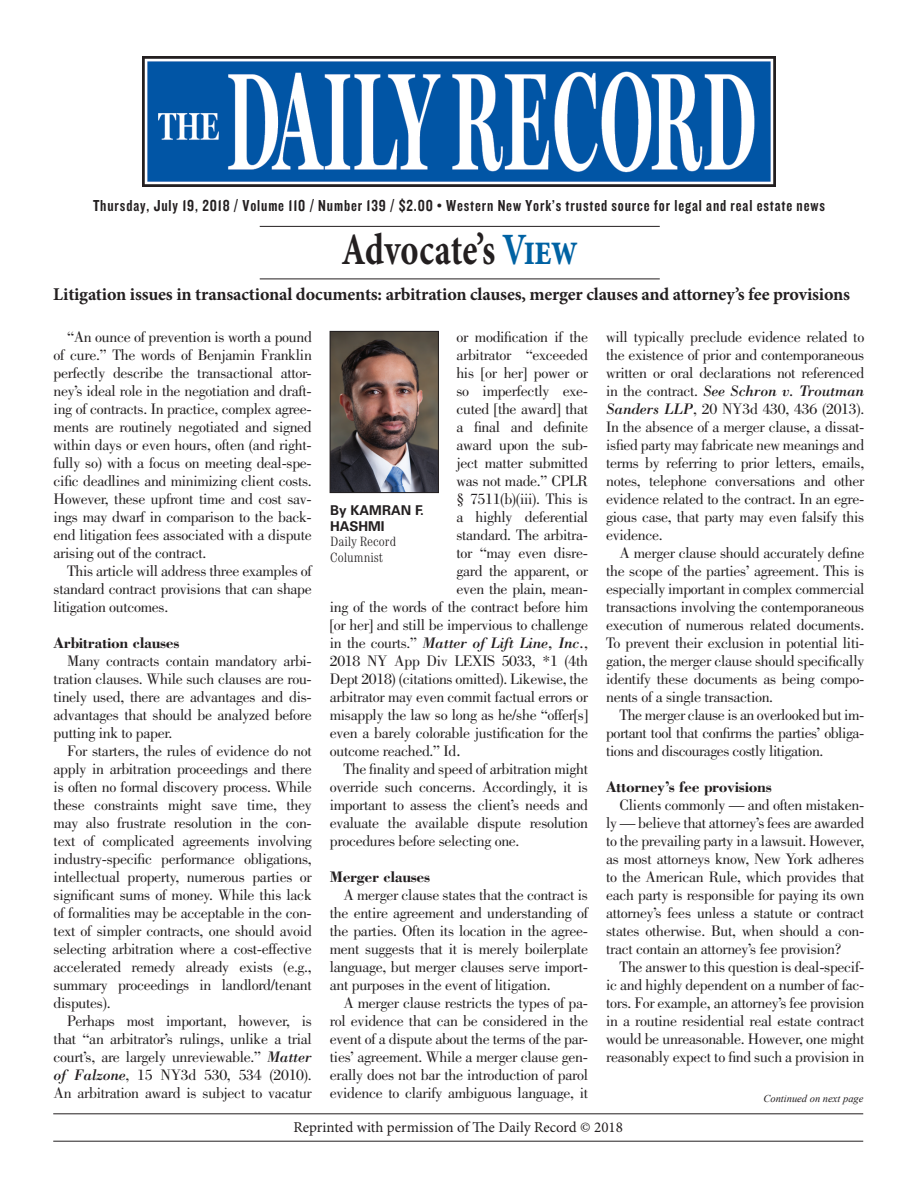
<style>
.page{position:relative;width:918px;height:1188px;background:#fff}
.page>*{position:absolute;margin:0;border:0;box-sizing:border-box;transform-origin:0 0}
.t1{font:700 44.85px "Minion Pro";letter-spacing:-.005em;color:#231f20;scale:.77 1}
.Headline{font:700 18px "Minion Pro";letter-spacing:-.01em;color:#231f20}
.New_p1_text_beneath{font:16.5px "Knockout 49 Liteweight";letter-spacing:.055em;color:#231f20}
.Body_copy{font:15.75px/18px "Bodoni Std";letter-spacing:-.02em;color:#231f20;text-align:justify}
.Body_copy-2{font:700 15.75px "Bodoni Std";letter-spacing:-.02em;color:#231f20}
.Body_copy-3{font:italic 15.75px "Bodoni Std";letter-spacing:-.02em;color:#231f20}
.t2{font:15px "Minion Pro";color:#231f20}
.Byline_name{font:300 condensed 13.5px/15.8px "Century Std";color:#231f20}
.Byline_name-2{font:700 13.5px/15.8px "Univers LT Std";color:#231f20}
.t3{font:italic 10.5px "Times New Roman";color:#231f20}
.s1{color:#0062a3}
.s2{font-style:italic}
.s3{font-style:normal}
</style>
<div class="page">
<img style="left:143px;top:56px;width:633px;height:130px">
<hr style="left:260px;top:279px;width:400px;height:1px;background:#231f20">
<hr style="left:260px;top:226px;width:400px;height:1px;background:#231f20">
<img style="left:332px;top:333px;width:105px;height:158px">
<div style="left:330px;top:331px;width:109px;height:162px;border:1px solid #231f20"></div>
<hr style="left:53px;top:1114px;width:810px;height:1px;background:#231f20">
<hr style="left:53px;top:1141px;width:810px;height:1px;background:#231f20">
<p class="New_p1_text_beneath" style="left:93px;top:197px;width:734px">Thursday, July 19, 2018 / Volume 110 / Number 139 / $2.00 • Western New York’s trusted source for legal and real estate news</p>
<p class="t1" style="left:341px;top:218px;width:309px">Advocate’s <span class="s1">View</span></p>
<p class="Headline" style="left:53px;top:281px;width:798px">Litigation issues in transactional documents: arbitration clauses, merger clauses and attorney’s fee provisions</p>
<p class="Body_copy" style="left:54px;top:328px;width:260px;text-indent:14px">“An ounce of prevention is worth a pound of cure.” The words of Benjamin Franklin perfectly describe the transactional attor&shy;ney’s ideal role in the negotiation and draft&shy;ing of contracts. In practice, complex agree&shy;ments are routinely negotiated and signed within days or even hours, often (and right&shy;fully so) with a focus on meeting deal-spe&shy;cific deadlines and minimizing client costs.<br>However, these upfront time and cost sav&shy;ings may dwarf in comparison to the back&shy;end litigation fees associated with a dispute arising out of the contract.</p>
<p class="Body_copy" style="left:54px;top:562px;width:260px;text-indent:14px">This article will address three examples of standard contract provisions that can shape litigation outcomes.</p>
<p class="Body_copy-2" style="left:54px;top:633px;width:128px">Arbitration clauses</p>
<p class="Body_copy" style="left:54px;top:652px;width:260px;text-indent:14px">Many contracts contain mandatory arbi&shy;tration clauses. While such clauses are rou&shy;tinely used, there are advantages and dis&shy;advantages that should be analyzed before putting ink to paper.</p>
<p class="Body_copy" style="left:54px;top:742px;width:260px;text-indent:14px">For starters, the rules of evidence do not apply in arbitration proceedings and there is often no formal discovery process. While these constraints might save time, they may also frustrate resolution in the con&shy;text of complicated agreements involving industry-specific performance obligations, intellectual property, numerous parties or significant sums of money. While this lack of formalities may be acceptable in the con&shy;text of simpler contracts, one should avoid selecting arbitration where a cost-effective accelerated remedy already exists (e.g., summary proceedings in landlord/tenant disputes).</p>
<p class="Body_copy" style="left:54px;top:1012px;width:260px;text-indent:14px">Perhaps most important, however, is that “an arbitrator’s rulings, unlike a trial court’s, are largely unreviewable.” <span class="s2">Matter of Falzone</span>, 15 NY3d 530, 534 (2010).<br>An arbitration award is subject to vacatur</p>
<p class="Body_copy" style="left:456px;top:328px;width:133px">or modification if the</p>
<p class="Body_copy" style="left:456px;top:346px;width:133px">arbitrator “exceeded</p>
<p class="Body_copy" style="left:456px;top:364px;width:133px">his [or her] power or</p>
<p class="Body_copy" style="left:456px;top:382px;width:133px">so imperfectly exe-</p>
<p class="Body_copy" style="left:456px;top:400px;width:133px">cuted [the award] that</p>
<p class="Body_copy" style="left:456px;top:418px;width:133px">a final and definite</p>
<p class="Body_copy" style="left:456px;top:436px;width:133px">award upon the sub-</p>
<p class="Body_copy" style="left:456px;top:454px;width:133px">ject matter submitted</p>
<p class="Body_copy" style="left:456px;top:472px;width:133px">was not made.” CPLR</p>
<p class="Body_copy" style="left:456px;top:490px;width:133px">§ 7511(b)(iii). This is</p>
<p class="Body_copy" style="left:456px;top:508px;width:133px">a highly deferential</p>
<p class="Body_copy" style="left:456px;top:526px;width:133px">standard. The arbitra-</p>
<p class="Body_copy" style="left:456px;top:544px;width:133px">tor “may even disre-</p>
<p class="Body_copy" style="left:456px;top:562px;width:133px">gard the apparent, or</p>
<p class="Body_copy" style="left:456px;top:580px;width:133px">even the plain, mean-</p>
<p class="Body_copy" style="left:330px;top:598px;width:260px">ing of the words of the contract before him</p>
<p class="Body_copy" style="left:330px;top:616px;width:260px">[or her] and still be impervious to challenge</p>
<p class="Body_copy-3" style="left:330px;top:633px;width:260px"><span class="s3">in the courts.”</span> Matter of Lift Line, Inc.<span class="s3">,</span></p>
<p class="Body_copy" style="left:330px;top:652px;width:260px">2018 NY App Div LEXIS 5033, *1 (4th</p>
<p class="Body_copy" style="left:330px;top:670px;width:260px">Dept 2018) (citations omitted). Likewise, the</p>
<p class="Body_copy" style="left:330px;top:688px;width:260px">arbitrator may even commit factual errors or</p>
<p class="Body_copy" style="left:330px;top:706px;width:260px">misapply the law so long as he/she “offer[s]</p>
<p class="Body_copy" style="left:330px;top:724px;width:260px">even a barely colorable justification for the</p>
<p class="Body_copy" style="left:330px;top:742px;width:133px">outcome reached.” Id<span class="s2">.</span></p>
<p class="Body_copy" style="left:330px;top:760px;width:260px;text-indent:14px">The finality and speed of arbitration might override such concerns. Accordingly, it is important to assess the client’s needs and evaluate the available dispute resolution procedures before selecting one.</p>
<p class="Body_copy-2" style="left:330px;top:867px;width:102px">Merger clauses</p>
<p class="Body_copy" style="left:330px;top:886px;width:260px;text-indent:14px">A merger clause states that the contract is the entire agreement and understanding of the parties. Often its location in the agree&shy;ment suggests that it is merely boilerplate language, but merger clauses serve import&shy;ant purposes in the event of litigation.</p>
<p class="Body_copy" style="left:330px;top:994px;width:260px;text-indent:14px">A merger clause restricts the types of pa&shy;rol evidence that can be considered in the event of a dispute about the terms of the par&shy;ties’ agreement. While a merger clause gen&shy;erally does not bar the introduction of parol evidence to clarify ambiguous language, it</p>
<p class="Byline_name-2" style="left:330px;top:502px;width:95px">By KAMRAN F.<br>HASHMI</p>
<p class="Byline_name" style="left:330px;top:534px;width:67px">Daily Record<br>Columnist</p>
<p class="Body_copy" style="left:606px;top:328px;width:260px">will typically preclude evidence related to the existence of prior and contemporaneous written or oral declarations not referenced in the contract. <span class="s2">See Schron v. Troutman Sanders LLP</span>, 20 NY3d 430, 436 (2013).<br>In the absence of a merger clause, a dissat&shy;isfied party may fabricate new meanings and terms by referring to prior letters, emails, notes, telephone conversations and other evidence related to the contract. In an egre&shy;gious case, that party may even falsify this evidence.</p>
<p class="Body_copy" style="left:606px;top:544px;width:260px;text-indent:14px">A merger clause should accurately define the scope of the parties’ agreement. This is especially important in complex commercial transactions involving the contemporaneous execution of numerous related documents.<br>To prevent their exclusion in potential liti&shy;gation, the merger clause should specifically identify these documents as being compo&shy;nents of a single transaction.</p>
<p class="Body_copy" style="left:606px;top:706px;width:260px;text-indent:14px">The merger clause is an overlooked but im&shy;portant tool that confirms the parties’ obliga&shy;tions and discourages costly litigation.</p>
<p class="Body_copy-2" style="left:606px;top:777px;width:167px">Attorney’s fee provisions</p>
<p class="Body_copy" style="left:606px;top:796px;width:260px;text-indent:14px">Clients commonly — and often mistaken&shy;ly — believe that attorney’s fees are awarded to the prevailing party in a lawsuit. However, as most attorneys know, New York adheres to the American Rule, which provides that each party is responsible for paying its own attorney’s fees unless a statute or contract states otherwise. But, when should a con&shy;tract contain an attorney’s fee provision?</p>
<p class="Body_copy" style="left:606px;top:958px;width:260px;text-indent:14px">The answer to this question is deal-specif&shy;ic and highly dependent on a number of fac&shy;tors. For example, an attorney’s fee provision in a routine residential real estate contract would be unreasonable. However, one might reasonably expect to find such a provision in</p>
<p class="t3" style="left:763px;top:1091px;width:102px">Continued on next page</p>
<p class="t2" style="left:293px;top:1117px;width:331px">Reprinted with permission of The Daily Record © 2018</p>
</div>
